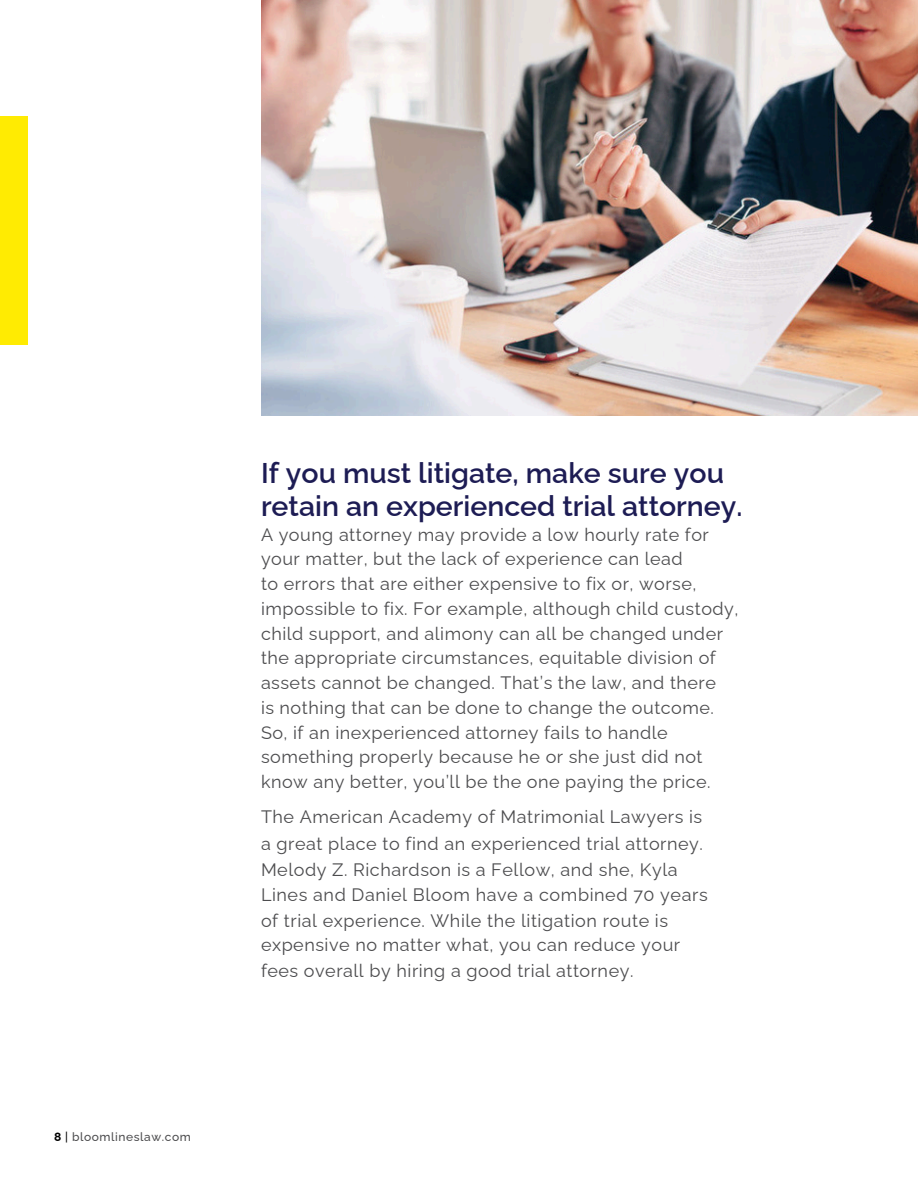
<style>
.page{position:relative;width:918px;height:1188px;background:#fff}
.page>*{position:absolute;margin:0;border:0;box-sizing:border-box;transform-origin:0 0}
.t1{font:600 28.5px/32.7px "Raleway";color:#1d1c54}
.t2{font:18px/24.8px "Raleway";letter-spacing:.025em;color:#4c4c4e}
.t3{font:500 12px "Raleway";letter-spacing:.045em;color:#4c4c4e}
.s1{font-weight:700;color:#000}
.s2{color:#000}
</style>
<div class="page">
<img style="left:261px;top:0;width:657px;height:415px">
<div style="left:0;top:117px;width:28px;height:228px;background:#ffeb02"></div>
<p class="t3" style="left:54px;top:1130px;width:138px"><span class="s1">8</span> <span class="s2">|</span> bloomlineslaw.com</p>
<h1 class="t1" style="left:261px;top:457px;width:483px">If you must litigate, make sure you retain an experienced trial attorney.</h1>
<h1 class="t2" style="left:261px;top:522px;width:479px">A young attorney may provide a low hourly rate for your matter, but the lack of experience can lead<br>to errors that are either expensive to fix or, worse, impossible to fix. For example, although child custody, child support, and alimony can all be changed under the appropriate circumstances, equitable division of assets cannot be changed. That’s the law, and there<br>is nothing that can be done to change the outcome.<br>So, if an inexperienced attorney fails to handle something properly because he or she just did not know any better, you’ll be the one paying the price.</h1>
<h1 class="t2" style="left:261px;top:804px;width:448px;line-height:25.7px">The American Academy of Matrimonial Lawyers is a great place to find an experienced trial attorney.<br>Melody Z. Richardson is a Fellow, and she, Kyla Lines and Daniel Bloom have a combined 70 years of trial experience. While the litigation route is expensive no matter what, you can reduce your fees overall by hiring a good trial attorney.</h1>
</div>
